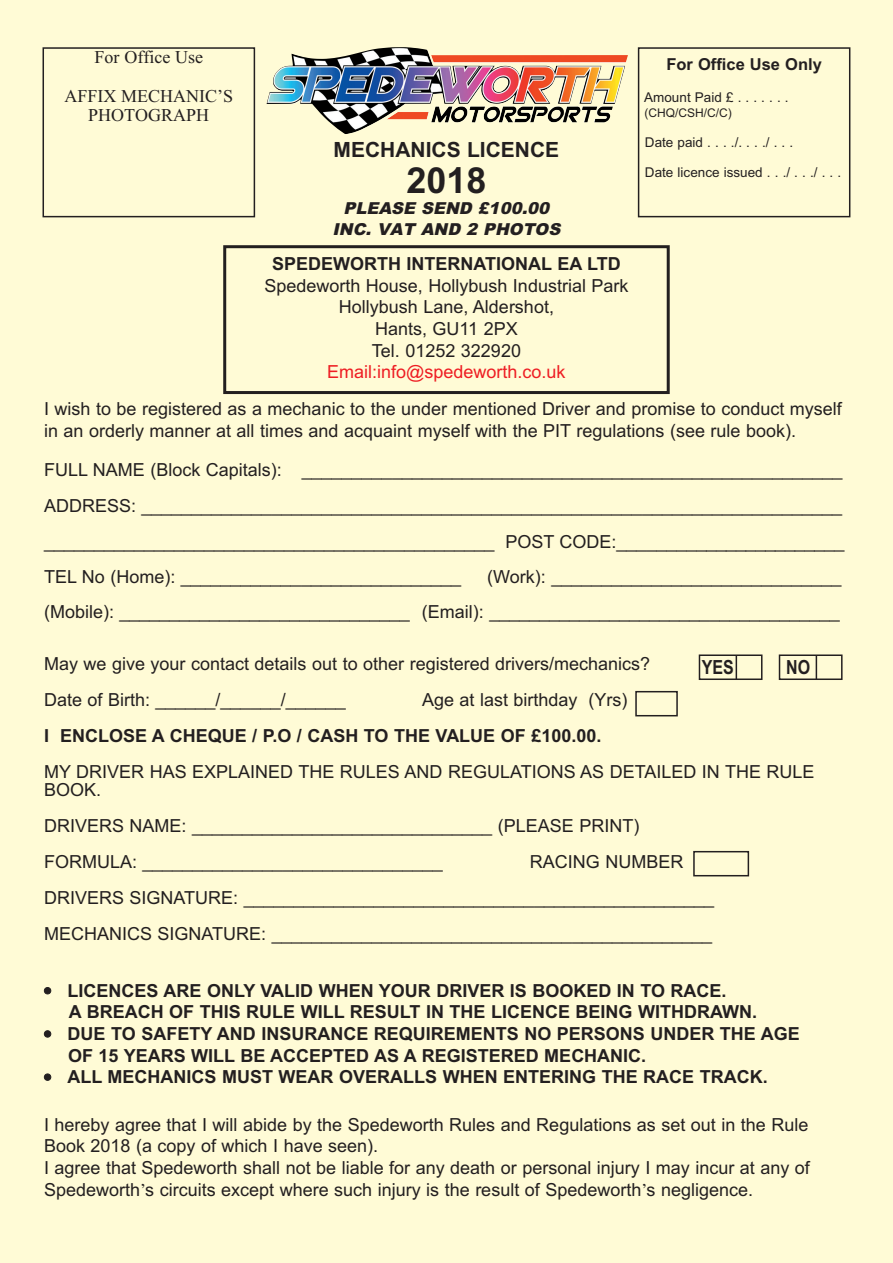
<style>
.page{position:relative;width:893px;height:1263px;background:#fffbd6}
.page>*{position:absolute;margin:0;border:0;box-sizing:border-box;transform-origin:0 0}
.t1{font:700 36px "Arial";color:#231f20}
.t2{font:700 21px "Arial";color:#231f20}
.t3{font:700 19.5px "Arial Narrow";color:#231f20}
.t4{font:18px/21.6px "Arial";color:#231f20}
.t5{font:700 18px/21.6px "Arial";color:#231f20}
.t6{font:18px/39px "Times New Roman";color:#231f20;text-align:center}
.t7{font:18px "Arial";color:#ee1d23}
.t8{font:italic 900 16.5px/21px "Arial";color:#231f20;text-align:center}
.t9{font:700 16.5px "Arial";color:#231f20}
.t10{font:13.5px "Arial";color:#231f20}
.t11{font:12px "Arial";color:#231f20}
.s1{font-family:"Times"}
</style>
<div class="page">
<div style="left:43px;top:47px;width:212px;height:170px;border:2px solid #231f20"></div>
<div style="left:638px;top:47px;width:212px;height:170px;border:2px solid #231f20"></div>
<img style="left:267px;top:47px;width:361px;height:87px">
<div style="left:223px;top:245px;width:447px;height:149px;border:3px solid #231f20"></div>
<svg style="left:635px;top:654px;width:128px;height:223px"></svg>
<div style="left:779px;top:654px;width:63px;height:26px;border:2px solid #231f20"></div>
<svg style="left:816px;top:655px;width:1px;height:24px"></svg>
<p class="t6" style="left:64px;top:37px;width:170px">For Office Use<br>AFFIX MECHANIC’S</p>
<p class="t6" style="left:88px;top:96px;width:122px">PHOTOGRAPH</p>
<p class="t9" style="left:666px;top:54px;width:157px">For Office Use Only</p>
<p class="t10" style="left:644px;top:92px;width:146px">Amount Paid £ . . . . . . .</p>
<p class="t11" style="left:644px;top:108px;width:89px">(CHQ/CSH/C/C)</p>
<p class="t10" style="left:645px;top:137px;width:150px">Date paid . . . ./. . . ./ . . .</p>
<p class="t10" style="left:645px;top:167px;width:198px">Date licence issued . . ./ . . ./ . . .</p>
<p class="t2" style="left:333px;top:138px;width:227px">MECHANICS LICENCE</p>
<h1 class="t1" style="left:406px;top:160px;width:82px">2018</h1>
<p class="t8" style="left:333px;top:198px;width:232px">PLEASE SEND £100.00<br>INC. VAT AND 2 PHOTOS</p>
<p class="t5" style="left:272px;top:253px;width:350px">SPEDEWORTH INTERNATIONAL EA LTD</p>
<p class="t4" style="left:264px;top:276px;width:366px;text-align:center">Spedeworth House, Hollybush Industrial Park<br>Hollybush Lane, Aldershot,<br>Hants, GU11 2PX<br>Tel. 01252 322920</p>
<p class="t7" style="left:327px;top:365px;width:240px">Email:info@spedeworth.co.uk</p>
<p class="t4" style="left:44px;top:400px;width:799px">I wish to be registered as a mechanic to the under mentioned Driver and promise to conduct myself in an orderly manner at all times and acquaint myself with the PIT regulations (see rule book).</p>
<p class="t4" style="left:44px;top:454px;width:802px;line-height:35.7px">FULL NAME (Block Capitals): ______________________________________________________ ADDRESS: ______________________________________________________________________ _____________________________________________ POST CODE:_______________________ TEL No (Home): ____________________________</p>
<p class="t4" style="left:44px;top:561px;width:799px;line-height:34.5px;text-align:right">(Work): _____________________________<br>(Mobile): _____________________________ (Email): ___________________________________</p>
<p class="t4" style="left:44px;top:648px;width:608px;line-height:36px">May we give your contact details out to other registered drivers/mechanics?<br>Date of Birth: ______/______/______</p>
<p class="t3" style="left:702px;top:656px;width:33px">YES</p>
<p class="t3" style="left:786px;top:656px;width:25px">NO</p>
<p class="t4" style="left:422px;top:691px;width:207px">Age at last birthday (Yrs)</p>
<p class="t5" style="left:44px;top:725px;width:559px">I ENCLOSE A CHEQUE / P.O / CASH TO THE VALUE OF £100.00.</p>
<p class="t4" style="left:44px;top:765px;width:772px;line-height:18px">MY DRIVER HAS EXPLAINED THE RULES AND REGULATIONS AS DETAILED IN THE RULE<br>BOOK.</p>
<p class="t4" style="left:44px;top:810px;width:597px;line-height:36px">DRIVERS NAME: ______________________________ (PLEASE PRINT)<br>FORMULA: ______________________________</p>
<p class="t4" style="left:44px;top:846px;width:672px;line-height:36px;text-indent:486px">RACING NUMBER<br>DRIVERS SIGNATURE: _______________________________________________<br>MECHANICS SIGNATURE: ____________________________________________</p>
<p class="t5" style="left:69px;top:980px;width:690px;text-indent:-25px">● LICENCES ARE ONLY VALID WHEN YOUR DRIVER IS BOOKED IN TO RACE.<br>A BREACH OF THIS RULE WILL RESULT IN THE LICENCE BEING WITHDRAWN.</p>
<p class="t5" style="left:68px;top:1023px;width:733px;text-indent:-24px">● DUE TO SAFETY AND INSURANCE REQUIREMENTS NO PERSONS UNDER THE AGE<br>OF 15 YEARS WILL BE ACCEPTED AS A REGISTERED MECHANIC.</p>
<p class="t5" style="left:44px;top:1066px;width:725px">● ALL MECHANICS MUST WEAR OVERALLS WHEN ENTERING THE RACE TRACK.</p>
<p class="t4" style="left:44px;top:1115px;width:767px">I hereby agree that I will abide by the Spedeworth Rules and Regulations as set out in the Rule Book 2018 (a copy of which I have seen).<br>I agree that Spedeworth shall not be liable for any death or personal injury I may incur at any of Spedeworth<span class="s1">’</span>s circuits except where such injury is the result of Spedeworth<span class="s1">’</span>s negligence.</p>
</div>
